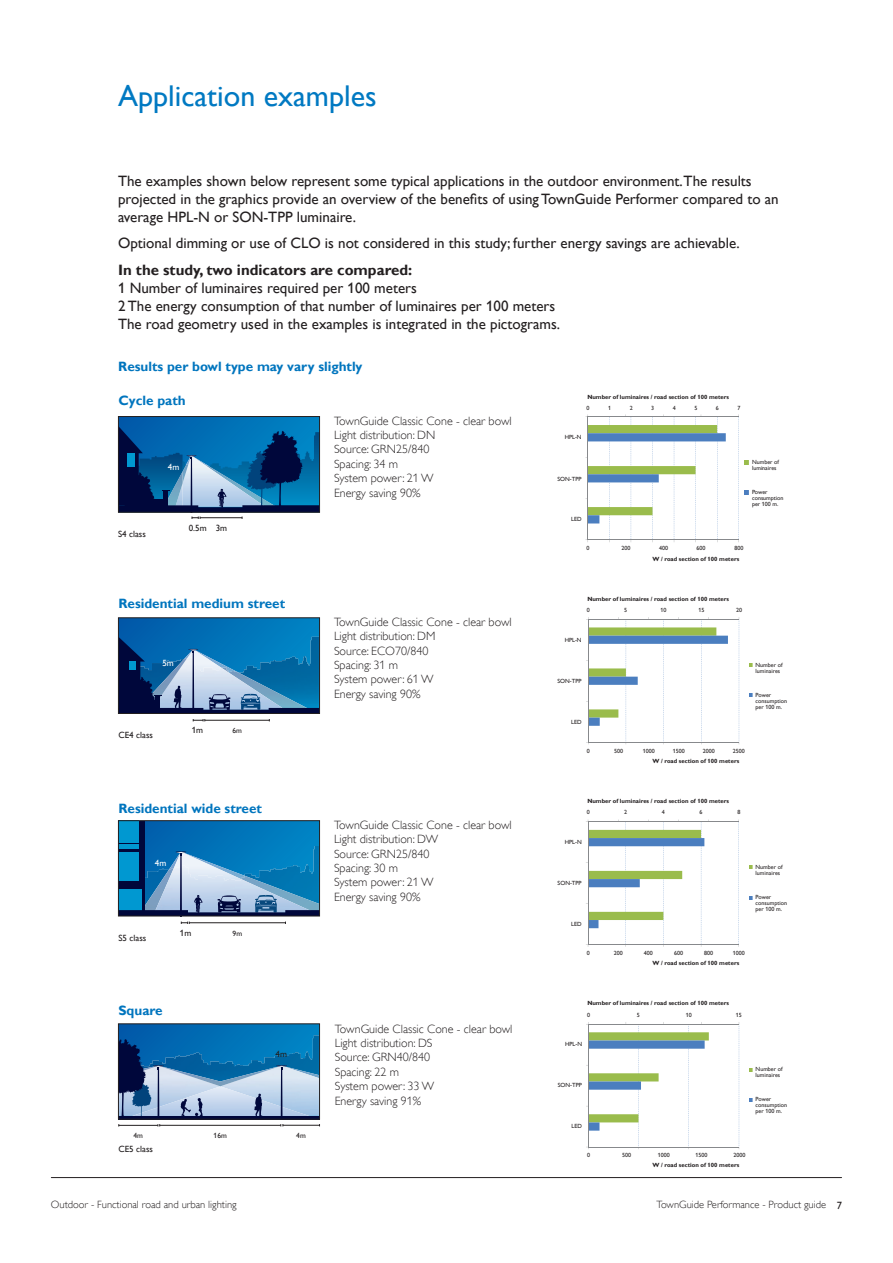
<style>
.page{position:relative;width:893px;height:1263px;background:#fff}
.page>*{position:absolute;margin:0;border:0;box-sizing:border-box;transform-origin:0 0}
.t1{font:30px "Gill Sans Alt One WGL";color:#0079c2}
.t2{font:15px/18px "Gill Sans Alt One WGL";color:#231f20}
.t3{font:700 15px "Gill Sans Alt One WGL";color:#231f20}
.t4{font:700 13.5px "Gill Sans Alt One WGL";color:#0075be}
.t5{font:12px/14.4px "Gill Sans Alt One WGL Light";color:#231f20}
.t6{font:10.5px "Gill Sans Alt One WGL Light";color:#231f20}
.t7{font:9px "Gill Sans Alt One WGL";color:#231f20}
.t8{font:9px "Gill Sans Alt One WGL";color:#fff}
.t9{font:7.5px "Gill Sans Alt One WGL";color:#231f20}
.t10{font:700 6px "Gill Sans Alt One WGL";color:#231f20}
.t11{font:6px/6px "Gill Sans Alt One WGL";color:#231f20}
.s1{font-family:"Gill Sans Alt One WGL"}
</style>
<div class="page">
<svg style="left:120px;top:619px;width:198px;height:93px;background:#2b75ac"></svg>
<div style="left:118px;top:617px;width:202px;height:97px;border:1px solid #231f20"></div>
<svg style="left:586px;top:819px;width:153px;height:128px"></svg>
<svg style="left:585px;top:414px;width:154px;height:128px"></svg>
<svg style="left:586px;top:617px;width:154px;height:127px"></svg>
<svg style="left:586px;top:1022px;width:154px;height:127px"></svg>
<svg style="left:118px;top:416px;width:202px;height:103px;background:#26689b"></svg>
<hr style="left:205px;top:720px;width:64px;height:1px;background:#231f20">
<svg style="left:193px;top:719px;width:13px;height:2px"></svg>
<svg style="left:118px;top:821px;width:202px;height:103px;background:#408ab9"></svg>
<svg style="left:118px;top:1024px;width:202px;height:102px;background:#558cb8"></svg>
<hr style="left:51px;top:1177px;width:791px;height:1px;background:#231f20">
<h1 class="t1" style="left:118px;top:75px;width:260px">Application examples</h1>
<p class="t2" style="left:118px;top:172px;width:662px">The examples shown below represent some typical applications in the outdoor environment.The results projected in the graphics provide an overview of the benefits of using TownGuide Performer compared to an average HPL-N or SON-TPP luminaire.</p>
<p class="t2" style="left:118px;top:234px;width:623px">Optional dimming or use of CLO is not considered in this study; further energy savings are achievable.</p>
<p class="t3" style="left:118px;top:259px;width:296px">In the study, two indicators are compared:</p>
<p class="t2" style="left:118px;top:279px;width:444px">1 Number of luminaires required per 100 meters<br>2 The energy consumption of that number of luminaires per 100 meters<br>The road geometry used in the examples is integrated in the pictograms.</p>
<p class="t4" style="left:118px;top:357px;width:246px">Results per bowl type may vary slightly</p>
<p class="t4" style="left:118px;top:391px;width:69px">Cycle path</p>
<p class="t7" style="left:118px;top:528px;width:29px">S4 class</p>
<p class="t8" style="left:168px;top:461px;width:13px">4m</p>
<p class="t7" style="left:189px;top:522px;width:40px">0.5m 3m</p>
<p class="t4" style="left:118px;top:594px;width:168px">Residential medium street</p>
<p class="t8" style="left:162px;top:656px;width:13px">5m</p>
<p class="t7" style="left:118px;top:729px;width:36px">CE4 class</p>
<p class="t7" style="left:192px;top:724px;width:13px">1m</p>
<p class="t9" style="left:233px;top:725px;width:11px">6m</p>
<p class="t4" style="left:118px;top:799px;width:145px">Residential wide street</p>
<p class="t8" style="left:155px;top:857px;width:13px">4m</p>
<p class="t7" style="left:119px;top:931px;width:29px">S5 class</p>
<p class="t7" style="left:180px;top:927px;width:13px">1m</p>
<p class="t9" style="left:233px;top:928px;width:11px">9m</p>
<p class="t4" style="left:118px;top:1001px;width:46px">Square</p>
<p class="t7" style="left:276px;top:1048px;width:13px">4m</p>
<p class="t9" style="left:134px;top:1130px;width:11px">4m</p>
<p class="t9" style="left:296px;top:1130px;width:11px">4m</p>
<p class="t9" style="left:214px;top:1130px;width:15px">16m</p>
<p class="t7" style="left:118px;top:1143px;width:36px">CE5 class</p>
<p class="t5" style="left:334px;top:413px;width:179px">TownGuide Classic Cone - clear bowl<br>Light distribution: DN<br>Source: GRN25/840<br>Spacing: 34 m<br>System power: 21 W<br>Energy saving 90%</p>
<p class="t5" style="left:334px;top:615px;width:179px">TownGuide Classic Cone - clear bowl<br>Light distribution: DM<br>Source: ECO70/840<br>Spacing: 31 m<br>System power: 61 W<br>Energy saving 90%</p>
<p class="t5" style="left:334px;top:817px;width:179px">TownGuide Classic Cone - clear bowl<br>Light distribution: DW<br>Source: GRN25/840<br>Spacing: 30 m<br>System power: 21 W<br>Energy saving 90%</p>
<p class="t5" style="left:335px;top:1021px;width:179px">TownGuide Classic Cone - clear bowl<br>Light distribution: DS<br>Source: GRN40/840<br>Spacing: 22 m<br>System power: 33 W<br>Energy saving 91%</p>
<p class="t10" style="left:587px;top:393px;width:143px">Number of luminaires / road section of 100 meters</p>
<p class="t11" style="left:587px;top:404px;width:4px">0</p>
<p class="t11" style="left:608px;top:404px;width:4px">1</p>
<p class="t11" style="left:630px;top:404px;width:4px">2</p>
<p class="t11" style="left:651px;top:404px;width:4px">3</p>
<p class="t11" style="left:673px;top:404px;width:4px">4</p>
<p class="t11" style="left:694px;top:404px;width:4px">5</p>
<p class="t11" style="left:716px;top:404px;width:4px">6</p>
<p class="t11" style="left:737px;top:404px;width:4px">7</p>
<p class="t11" style="left:565px;top:434px;width:18px">HPL-N</p>
<p class="t11" style="left:557px;top:475px;width:26px">SON-TPP</p>
<p class="t11" style="left:571px;top:516px;width:12px">LED</p>
<p class="t11" style="left:752px;top:459px;width:29px">Number of luminaires</p>
<p class="t11" style="left:752px;top:489px;width:33px">Power consumption per 100 m.</p>
<p class="t11" style="left:587px;top:545px;width:4px">0</p>
<p class="t11" style="left:622px;top:545px;width:10px">200</p>
<p class="t11" style="left:659px;top:545px;width:10px">400</p>
<p class="t11" style="left:696px;top:545px;width:10px">600</p>
<p class="t11" style="left:734px;top:545px;width:10px">800</p>
<p class="t10" style="left:652px;top:554px;width:88px">W / road section of 100 meters</p>
<p class="t10" style="left:654px;top:555px;width:88px">W / road section of 100 meters</p>
<p class="t10" style="left:587px;top:595px;width:143px">Number of luminaires / road section of 100 meters</p>
<p class="t11" style="left:587px;top:607px;width:4px">0</p>
<p class="t11" style="left:565px;top:637px;width:18px">HPL-N</p>
<p class="t11" style="left:558px;top:678px;width:26px">SON-TPP</p>
<p class="t11" style="left:571px;top:719px;width:12px">LED</p>
<p class="t11" style="left:624px;top:607px;width:4px">5</p>
<p class="t11" style="left:661px;top:607px;width:7px">10</p>
<p class="t11" style="left:698px;top:607px;width:7px">15</p>
<p class="t11" style="left:736px;top:607px;width:7px">20</p>
<p class="t11" style="left:756px;top:662px;width:29px">Number of luminaires</p>
<p class="t11" style="left:755px;top:669px;width:26px">luminaires</p>
<p class="t11" style="left:756px;top:692px;width:33px">Power consumption per 100 m.</p>
<p class="t11" style="left:587px;top:748px;width:4px">0</p>
<p class="t11" style="left:614px;top:748px;width:10px">500</p>
<p class="t11" style="left:643px;top:748px;width:13px">1000</p>
<p class="t11" style="left:673px;top:748px;width:13px">1500</p>
<p class="t11" style="left:703px;top:748px;width:13px">2000</p>
<p class="t11" style="left:733px;top:748px;width:13px">2500</p>
<p class="t10" style="left:652px;top:757px;width:88px">W / road section of 100 meters</p>
<p class="t10" style="left:654px;top:757px;width:88px">W / road section of 100 meters</p>
<p class="t10" style="left:587px;top:797px;width:143px">Number of luminaires / road section of 100 meters</p>
<p class="t11" style="left:587px;top:809px;width:4px">0</p>
<p class="t11" style="left:565px;top:839px;width:18px">HPL-N</p>
<p class="t11" style="left:558px;top:880px;width:26px">SON-TPP</p>
<p class="t11" style="left:571px;top:921px;width:12px">LED</p>
<p class="t11" style="left:624px;top:809px;width:4px">2</p>
<p class="t11" style="left:662px;top:809px;width:4px">4</p>
<p class="t11" style="left:700px;top:809px;width:4px">6</p>
<p class="t11" style="left:737px;top:809px;width:4px">8</p>
<p class="t11" style="left:587px;top:950px;width:4px">0</p>
<p class="t11" style="left:614px;top:950px;width:10px">200</p>
<p class="t11" style="left:644px;top:950px;width:10px">400</p>
<p class="t11" style="left:674px;top:950px;width:10px">600</p>
<p class="t11" style="left:704px;top:950px;width:10px">800</p>
<p class="t11" style="left:733px;top:950px;width:13px">1000</p>
<p class="t10" style="left:652px;top:959px;width:88px">W / road section of 100 meters</p>
<p class="t10" style="left:587px;top:999px;width:143px">Number of luminaires / road section of 100 meters</p>
<p class="t10" style="left:654px;top:959px;width:88px">W / road section of 100 meters</p>
<p class="t11" style="left:587px;top:1011px;width:4px">0</p>
<p class="t11" style="left:637px;top:1011px;width:4px">5</p>
<p class="t11" style="left:686px;top:1011px;width:7px">10</p>
<p class="t11" style="left:736px;top:1011px;width:7px">15</p>
<p class="t11" style="left:565px;top:1041px;width:18px">HPL-N</p>
<p class="t11" style="left:558px;top:1082px;width:26px">SON-TPP</p>
<p class="t11" style="left:571px;top:1123px;width:12px">LED</p>
<p class="t11" style="left:587px;top:1152px;width:4px">0</p>
<p class="t11" style="left:622px;top:1152px;width:10px">500</p>
<p class="t11" style="left:658px;top:1152px;width:13px">1000</p>
<p class="t11" style="left:695px;top:1152px;width:13px">1500</p>
<p class="t11" style="left:733px;top:1152px;width:13px">2000</p>
<p class="t10" style="left:652px;top:1161px;width:88px">W / road section of 100 meters</p>
<p class="t10" style="left:654px;top:1161px;width:88px">W / road section of 100 meters</p>
<p class="t11" style="left:756px;top:863px;width:29px">Number of luminaires</p>
<p class="t11" style="left:756px;top:894px;width:33px">Power consumption per 100 m.</p>
<p class="t11" style="left:756px;top:1065px;width:29px">Number of luminaires</p>
<p class="t11" style="left:756px;top:1096px;width:33px">Power consumption per 100 m.</p>
<p class="t6" style="left:51px;top:1198px;width:187px">Outdoor - Functional road and urban lighting</p>
<p class="t6" style="left:656px;top:1198px;width:187px">TownGuide Performance - Product guide <span class="s1">7</span></p>
</div>
